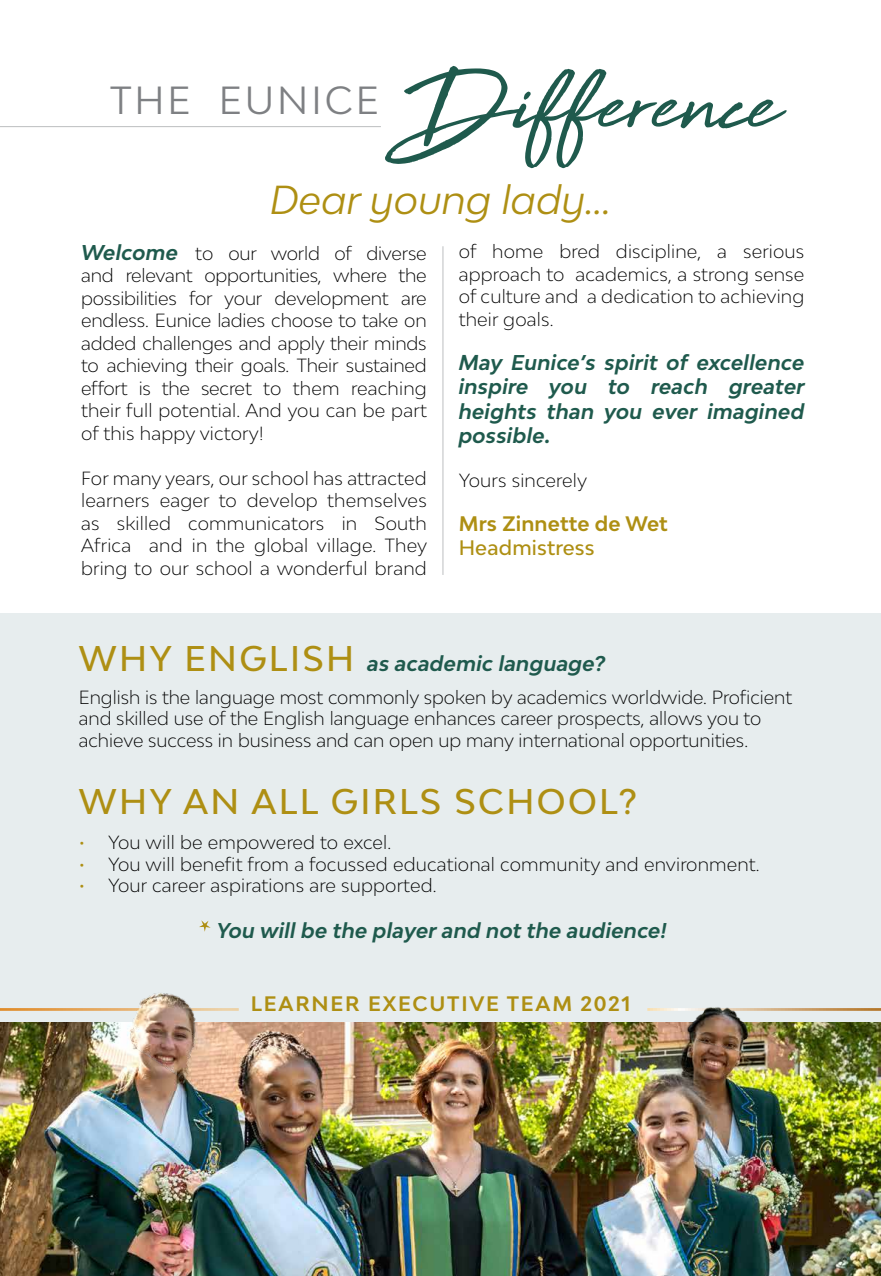
<style>
.page{position:relative;width:881px;height:1276px;background:#fff}
.page>*{position:absolute;margin:0;border:0;box-sizing:border-box;transform-origin:0 0}
.t1{font:105.3px "High Tide";color:#1f5a4d}
.t2{font:italic 38.25px "Bw Modelica SS01";color:#ae8f13}
.t3{font:37.12px "Bw Modelica";letter-spacing:.08em;color:#7e8083}
.t4{font:500 33.75px "Bw Modelica";letter-spacing:.07em;color:#ae8f13}
.t5{font:italic 700 20.25px/24.3px "Bw Modelica";letter-spacing:.01em;color:#1f5a4d;text-align:justify}
.t6{font:700 19.8px "Bw Modelica";letter-spacing:.085em;color:#ae8f13}
.t7{font:700 19.8px "Bw Modelica";letter-spacing:.01em;color:#ae8f13}
.t8{font:500 19.8px "Bw Modelica";letter-spacing:.01em;color:#ae8f13}
.t9{font:300 18px/22.5px "Bw Modelica";color:#000;text-align:justify}
.s1{font-weight:700;font-style:italic;font-size:20.25px;color:#1f5a4d}
.s2{font-weight:500;font-style:normal;font-size:33.75px;color:#ae8f13}
.s3{color:#ae8f13}
</style>
<div class="page">
<div style="left:0;top:613px;width:880px;height:578px;background:#e7edee"></div>
<img style="left:0;top:1100px;width:880px;height:176px">
<hr style="left:0;top:126px;width:381px;height:1px;background:#bcbec0">
<hr style="left:442px;top:246px;width:1px;height:329px;background:#bcbec0">
<svg style="left:199px;top:920px;width:11px;height:11px"></svg>
<img style="left:0;top:993px;width:880px;height:107px">
<h1 class="t1" style="left:409px;top:30px;width:368px">Difference</h1>
<h2 class="t2" style="left:269px;top:175px;width:343px">Dear young lady...</h2>
<p class="t9" style="left:81px;top:241px;width:347px"><span class="s1">Welcome</span> to our world of diverse and relevant opportunities, where the possibilities for your development are endless. Eunice ladies choose to take on added challenges and apply their minds to achieving their goals. Their sustained effort is the secret to them reaching their full potential. And you can be part of this happy victory!</p>
<p class="t9" style="left:81px;top:466px;width:347px">For many years, our school has attracted learners eager to develop themselves as skilled communicators in South Africa and in the global village. They bring to our school a wonderful brand</p>
<h3 class="t3" style="left:110px;top:76px;width:270px">THE EUNICE</h3>
<p class="t9" style="left:458px;top:240px;width:347px">of home bred discipline, a serious approach to academics, a strong sense of culture and a dedication to achieving their goals.</p>
<p class="t5" style="left:458px;top:350px;width:347px">May Eunice’s spirit of excellence inspire you to reach greater heights than you ever imagined possible.</p>
<p class="t9" style="left:458px;top:469px;width:130px">Yours sincerely</p>
<p class="t7" style="left:458px;top:511px;width:210px">Mrs Zinnette de Wet</p>
<p class="t8" style="left:458px;top:535px;width:137px">Headmistress</p>
<p class="t5" style="left:79px;top:651px;width:528px"><span class="s2">WHY ENGLISH</span> as academic language?</p>
<p class="t9" style="left:79px;top:686px;width:714px;line-height:21.4px;text-align:left">English is the language most commonly spoken by academics worldwide. Proficient and skilled use of the English language enhances career prospects, allows you to achieve success in business and can open up many international opportunities.</p>
<h3 class="t4" style="left:79px;top:780px;width:559px">WHY AN ALL GIRLS SCHOOL?</h3>
<p class="t9" style="left:79px;top:831px;width:314px"><span class="s3">•</span> You will be empowered to excel.</p>
<p class="t9" style="left:79px;top:852px;width:682px"><span class="s3">•</span> You will benefit from a focussed educational community and environment.</p>
<p class="t9" style="left:79px;top:873px;width:359px"><span class="s3">•</span> Your career aspirations are supported.</p>
<p class="t5" style="left:216px;top:917px;width:451px">You will be the player and not the audience!</p>
<p class="t6" style="left:251px;top:990px;width:381px">LEARNER EXECUTIVE TEAM 2021</p>
</div>
